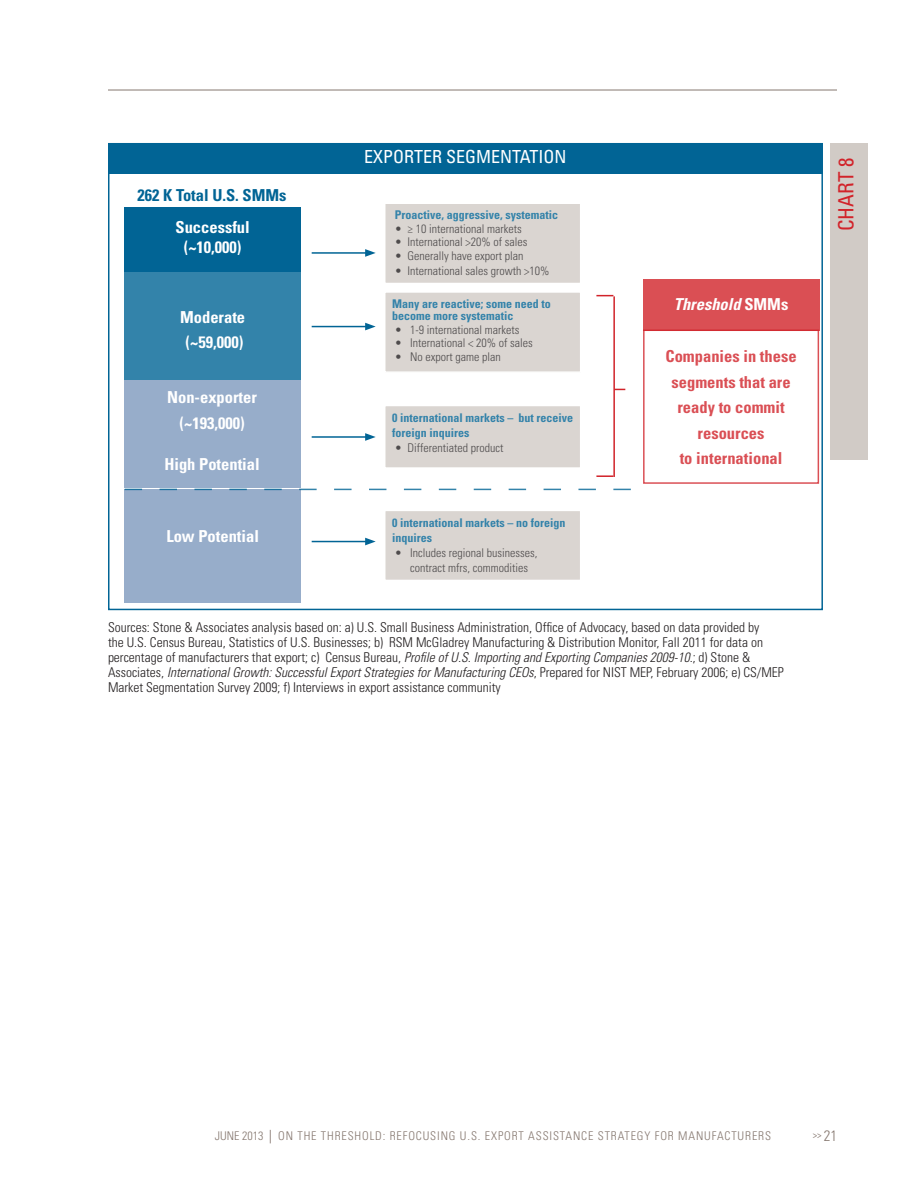
<style>
.page{position:relative;width:918px;height:1188px;background:#fff}
.page>*{position:absolute;margin:0;border:0;box-sizing:border-box;transform-origin:0 0}
.t1{font:condensed 21px "Univers LT Std";color:#d1232a}
.t2{font:condensed 18px "Univers LT Std";color:#fff}
.t3{font:700 condensed 16.5px/25.5px "Univers LT Std";color:#fff;text-align:center}
.t4{font:700 condensed 16.5px/25.5px "Univers LT Std";color:#d1232a;text-align:center}
.t5{font:700 condensed 16.5px "Univers LT Std";color:#016495}
.t6{font:italic 700 condensed 16.5px "Univers LT Std";color:#fff}
.t7{font:300 condensed 13.5px/15px "Univers LT Std";color:#231f20}
.t8{font:300 condensed 12px/15px "Univers LT Std";color:#231f20;text-align:center}
.t9{font:700 condensed 12px/15px "Univers LT Std";color:#016495}
.t10{font:300 condensed 12px "Univers LT Std";letter-spacing:.07em;color:#85776f}
.t11{font:condensed 9px "Univers LT Std";color:#85776f}
.s1{font-style:normal}
.s2{font-style:italic}
.s3{font-weight:400;font-size:13.5px}
.s4{font-weight:300;font-size:15px}
</style>
<div class="page">
<hr style="left:108px;top:90px;width:729px;height:1px;background:#85776f">
<div style="left:831px;top:143px;width:37px;height:316px;background:#d1cbc6"></div>
<div style="left:125px;top:272px;width:176px;height:108px;background:#3383aa"></div>
<div style="left:125px;top:208px;width:176px;height:64px;background:#016495"></div>
<div style="left:125px;top:380px;width:176px;height:108px;background:#97adca"></div>
<div style="left:125px;top:489px;width:176px;height:114px;background:#97adca"></div>
<div style="left:643px;top:279px;width:176px;height:51px;background:#da4f54"></div>
<hr style="left:312px;top:252px;width:55px;height:2px;background:#016495">
<svg style="left:365px;top:249px;width:11px;height:8px"></svg>
<hr style="left:312px;top:326px;width:55px;height:1px;background:#016495">
<svg style="left:365px;top:323px;width:11px;height:7px"></svg>
<hr style="left:312px;top:436px;width:55px;height:2px;background:#016495">
<svg style="left:365px;top:433px;width:11px;height:8px"></svg>
<hr style="left:312px;top:541px;width:55px;height:1px;background:#016495">
<svg style="left:365px;top:538px;width:11px;height:7px"></svg>
<svg style="left:125px;top:489px;width:506px;height:1px"></svg>
<div style="left:108px;top:143px;width:715px;height:30px;background:#016495"></div>
<div style="left:385px;top:203px;width:196px;height:80px;background:#dad5d1"></div>
<div style="left:384px;top:202px;width:197px;height:82px;border:2px solid #fff"></div>
<div style="left:385px;top:292px;width:196px;height:80px;background:#dad5d1"></div>
<div style="left:384px;top:291px;width:197px;height:82px;border:2px solid #fff"></div>
<div style="left:385px;top:406px;width:196px;height:62px;background:#dad5d1"></div>
<div style="left:384px;top:405px;width:197px;height:64px;border:2px solid #fff"></div>
<div style="left:385px;top:510px;width:196px;height:70px;background:#dad5d1"></div>
<div style="left:384px;top:510px;width:197px;height:71px;border:2px solid #fff"></div>
<svg style="left:596px;top:295px;width:17px;height:1px"></svg>
<svg style="left:596px;top:475px;width:17px;height:2px"></svg>
<hr style="left:613px;top:296px;width:2px;height:181px;background:#d1232a">
<div style="left:643px;top:330px;width:176px;height:154px;border:2px solid #d1232a"></div>
<p class="t5" style="left:138px;top:185px;width:151px">262 K Total U.S. SMMs</p>
<p class="t3" style="left:176px;top:217px;width:76px;line-height:19.5px">Successful (~10,000)</p>
<p class="t3" style="left:180px;top:304px;width:67px">Moderate (~59,000)</p>
<p class="t3" style="left:167px;top:385px;width:91px">Non-exporter (~193,000)</p>
<p class="t3" style="left:164px;top:451px;width:97px">High Potential</p>
<p class="t3" style="left:166px;top:523px;width:94px">Low Potential</p>
<p class="t2" style="left:364px;top:146px;width:204px">EXPO RTER SEGM ENTATIO N</p>
<p class="t9" style="left:395px;top:208px;width:165px">Proactive, aggressive, systematic</p>
<p class="t8" style="left:395px;top:221px;width:128px">• ≥ 10 international markets</p>
<p class="t8" style="left:395px;top:235px;width:134px">• International &gt;20% of sales</p>
<p class="t8" style="left:395px;top:248px;width:130px">• Generally have export plan</p>
<p class="t8" style="left:395px;top:263px;width:156px">• International sales growth &gt;10%</p>
<p class="t9" style="left:392px;top:298px;width:160px;line-height:12px">Many are reactive; some need to become more systematic</p>
<p class="t8" style="left:395px;top:322px;width:126px">• 1-9 international markets</p>
<p class="t8" style="left:395px;top:335px;width:139px">• International &lt; 20% of sales</p>
<p class="t8" style="left:395px;top:349px;width:107px">• No export game plan</p>
<p class="t9" style="left:392px;top:410px;width:182px">0 international markets – but receive foreign inquires</p>
<p class="t8" style="left:395px;top:440px;width:110px">• Differentiated product</p>
<p class="t9" style="left:392px;top:515px;width:175px">0 international markets – no foreign inquires</p>
<p class="t8" style="left:395px;top:545px;width:144px">• Includes regional businesses, contract mfrs, commodities</p>
<p class="t6" style="left:674px;top:294px;width:116px">Threshold <span class="s1">SMMs</span></p>
<p class="t4" style="left:666px;top:344px;width:133px">Companies in these segments that are ready to commit resources<br>to international</p>
<p class="t7" style="left:108px;top:620px;width:676px">Sources: Stone &amp; Associates analysis based on: a) U.S. Small Business Administration, Office of Advocacy, based on data provided by<br>the U.S. Census Bureau, Statistics of U.S. Businesses; b) RSM McGladrey Manufacturing &amp; Distribution Monitor, Fall 2011 for data on percentage of manufacturers that export; c) Census Bureau, <span class="s2">Profile of U.S. Importing and Exporting Companies 2009-10</span>.; d) Stone &amp; Associates, <span class="s2">International Growth: Successful Export Strategies for Manufacturing CEOs</span>, Prepared for NI ST MEP, February 2006; e) CS/MEP Market Segmentation Survey 2009; f) I nterviews in export assistance community</p>
<p class="t1" style="left:833px;top:231px;width:75px;rotate:-90deg">CHART 8</p>
<p class="t10" style="left:215px;top:1129px;width:482px">JUNE 2013 <span class="s3">|</span> On the Threshold: Refocusing U.S. Export Assistan ce Strategy for Manu</p>
<p class="t10" style="left:712px;top:1129px;width:61px">facturers</p>
<p class="t11" style="left:813px;top:1129px;width:26px">&gt;&gt; <span class="s4">21</span></p>
</div>
